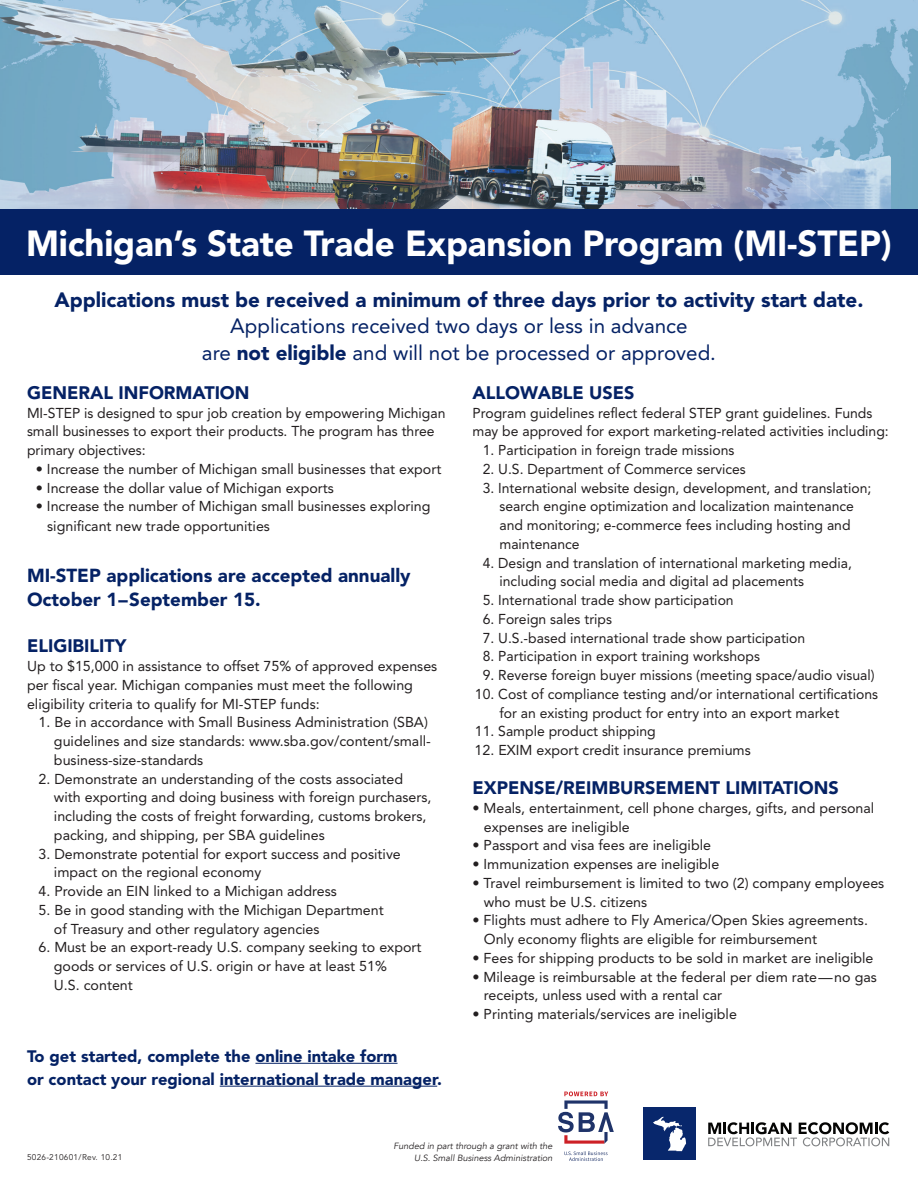
<style>
.page{position:relative;width:918px;height:1188px;background:#fff}
.page>*{position:absolute;margin:0;border:0;box-sizing:border-box;transform-origin:0 0}
.t1{font:900 36px "Avenir";letter-spacing:-.005em;color:#fff}
.t2{font:20.7px/26.2px "Avenir";color:#052265;text-align:center}
.t3{font:900 20.7px "Avenir";color:#052265}
.t4{font:900 18.75px/24px "Avenir";color:#052265}
.t5{font:900 18px "Avenir";color:#052265}
.t6{font:900 16.5px/22.8px "Avenir";color:#052265}
.t7{font:14.25px/18.8px "Avenir";color:#231f20}
.t8{font:italic 9px "Avenir";color:#231f20}
.t9{font:8.25px "Avenir";letter-spacing:.03em;color:#231f20}
.s1{font-weight:900}
</style>
<div class="page">
<img style="left:0;top:0;width:918px;height:210px">
<div style="left:0;top:210px;width:918px;height:65px;background:#052265"></div>
<svg style="left:564px;top:1151px;width:44px;height:10px"></svg>
<svg style="left:558px;top:1091px;width:56px;height:53px"></svg>
<div style="left:643px;top:1108px;width:53px;height:52px;background:#08276c"></div>
<svg style="left:653px;top:1117px;width:33px;height:34px"></svg>
<svg style="left:708px;top:1122px;width:181px;height:24px"></svg>
<hr style="left:255px;top:1063px;width:143px;height:1px;background:#052265">
<hr style="left:220px;top:1086px;width:217px;height:1px;background:#052265">
<h1 class="t1" style="left:26px;top:222px;width:867px">Michigan’s State Trade Expansion Program (MI-STEP)</h1>
<h2 class="t3" style="left:55px;top:287px;width:810px">Applications must be received a minimum of three days prior to activity start date.</h2>
<h2 class="t2" style="left:202px;top:313px;width:516px">Applications received two days or less in advance<br>are <span class="s1">not eligible</span> and will not be processed or approved.</h2>
<p class="t5" style="left:27px;top:382px;width:224px">GENERAL INFORMATION</p>
<p class="t7" style="left:27px;top:403px;width:420px">MI-STEP is designed to spur job creation by empowering Michigan small businesses to export their products. The program has three primary objectives:</p>
<p class="t7" style="left:36px;top:459px;width:407px">• Increase the number of Michigan small businesses that export</p>
<p class="t7" style="left:36px;top:478px;width:300px">• Increase the dollar value of Michigan exports</p>
<p class="t7" style="left:47px;top:497px;width:385px;line-height:19.5px;text-indent:-11px">• Increase the number of Michigan small businesses exploring significant new trade opportunities</p>
<h3 class="t4" style="left:27px;top:563px;width:385px">MI-STEP applications are accepted annually<br>October 1–September 15.</h3>
<p class="t5" style="left:27px;top:634px;width:101px">ELIGIBILITY</p>
<p class="t7" style="left:27px;top:657px;width:412px">Up to $15,000 in assistance to offset 75% of approved expenses per fiscal year. Michigan companies must meet the following eligibility criteria to qualify for MI-STEP funds:</p>
<p class="t7" style="left:54px;top:713px;width:378px;text-indent:-15px">1. Be in accordance with Small Business Administration (SBA) guidelines and size standards: www.sba.gov/content/small&shy;business-size-standards</p>
<p class="t7" style="left:54px;top:769px;width:379px;text-indent:-15px">2. Demonstrate an understanding of the costs associated with exporting and doing business with foreign purchasers, including the costs of freight forwarding, customs brokers, packing, and shipping, per SBA guidelines</p>
<p class="t7" style="left:54px;top:844px;width:348px;text-indent:-15px">3. Demonstrate potential for export success and positive impact on the regional economy</p>
<p class="t7" style="left:39px;top:882px;width:300px">4. Provide an EIN linked to a Michigan address</p>
<p class="t7" style="left:54px;top:901px;width:331px;text-indent:-15px">5. Be in good standing with the Michigan Department of Treasury and other regulatory agencies</p>
<p class="t7" style="left:54px;top:938px;width:369px;text-indent:-15px">6. Must be an export-ready U.S. company seeking to export goods or services of U.S. origin or have at least 51%<br>U.S. content</p>
<p class="t5" style="left:472px;top:382px;width:163px">ALLOWABLE USES</p>
<p class="t7" style="left:472px;top:403px;width:418px">Program guidelines reflect federal STEP grant guidelines. Funds may be approved for export marketing-related activities including:</p>
<p class="t7" style="left:483px;top:441px;width:253px">1. Participation in foreign trade missions</p>
<p class="t7" style="left:483px;top:459px;width:265px">2. U.S. Department of Commerce services</p>
<p class="t7" style="left:499px;top:478px;width:373px;text-indent:-17px">3. International website design, development, and translation; search engine optimization and localization maintenance and monitoring; e-commerce fees including hosting and maintenance</p>
<p class="t7" style="left:499px;top:553px;width:354px;text-indent:-17px">4. Design and translation of international marketing media, including social media and digital ad placements</p>
<p class="t7" style="left:483px;top:591px;width:252px">5. International trade show participation</p>
<p class="t7" style="left:483px;top:610px;width:131px">6. Foreign sales trips</p>
<p class="t7" style="left:483px;top:628px;width:324px">7. U.S.-based international trade show participation</p>
<p class="t7" style="left:483px;top:647px;width:279px">8. Participation in export training workshops</p>
<p class="t7" style="left:483px;top:666px;width:393px">9. Reverse foreign buyer missions (meeting space/audio visual)</p>
<p class="t7" style="left:499px;top:685px;width:380px;text-indent:-25px">10. Cost of compliance testing and/or international certifications for an existing product for entry into an export market</p>
<p class="t7" style="left:475px;top:722px;width:182px">11. Sample product shipping</p>
<p class="t7" style="left:475px;top:741px;width:278px">12. EXIM export credit insurance premiums</p>
<p class="t5" style="left:472px;top:777px;width:368px">EXPENSE/REIMBURSEMENT LIMITATIONS</p>
<p class="t7" style="left:484px;top:798px;width:392px;text-indent:-11px">• Meals, entertainment, cell phone charges, gifts, and personal expenses are ineligible</p>
<p class="t7" style="left:472px;top:836px;width:240px">• Passport and visa fees are ineligible</p>
<p class="t7" style="left:472px;top:855px;width:248px">• Immunization expenses are ineligible</p>
<p class="t7" style="left:484px;top:873px;width:402px;text-indent:-11px">• Travel reimbursement is limited to two (2) company employees who must be U.S. citizens</p>
<p class="t7" style="left:484px;top:911px;width:386px;text-indent:-11px">• Flights must adhere to Fly America/Open Skies agreements.<br>Only economy flights are eligible for reimbursement</p>
<p class="t7" style="left:472px;top:949px;width:403px">• Fees for shipping products to be sold in market are ineligible</p>
<p class="t7" style="left:484px;top:967px;width:395px;text-indent:-11px">• Mileage is reimbursable at the federal per diem rate—no gas receipts, unless used with a rental car</p>
<p class="t7" style="left:472px;top:1005px;width:266px">• Printing materials/services are ineligible</p>
<p class="t6" style="left:27px;top:1044px;width:417px">To get started, complete the online intake form<br>or contact your regional international trade manager.</p>
<p class="t8" style="left:394px;top:1141px;width:160px">Funded in part through a grant with the</p>
<p class="t9" style="left:27px;top:1152px;width:97px">5026-210601/Rev. 10.21</p>
<p class="t8" style="left:414px;top:1153px;width:140px">U.S. Small Business Administration</p>
</div>
